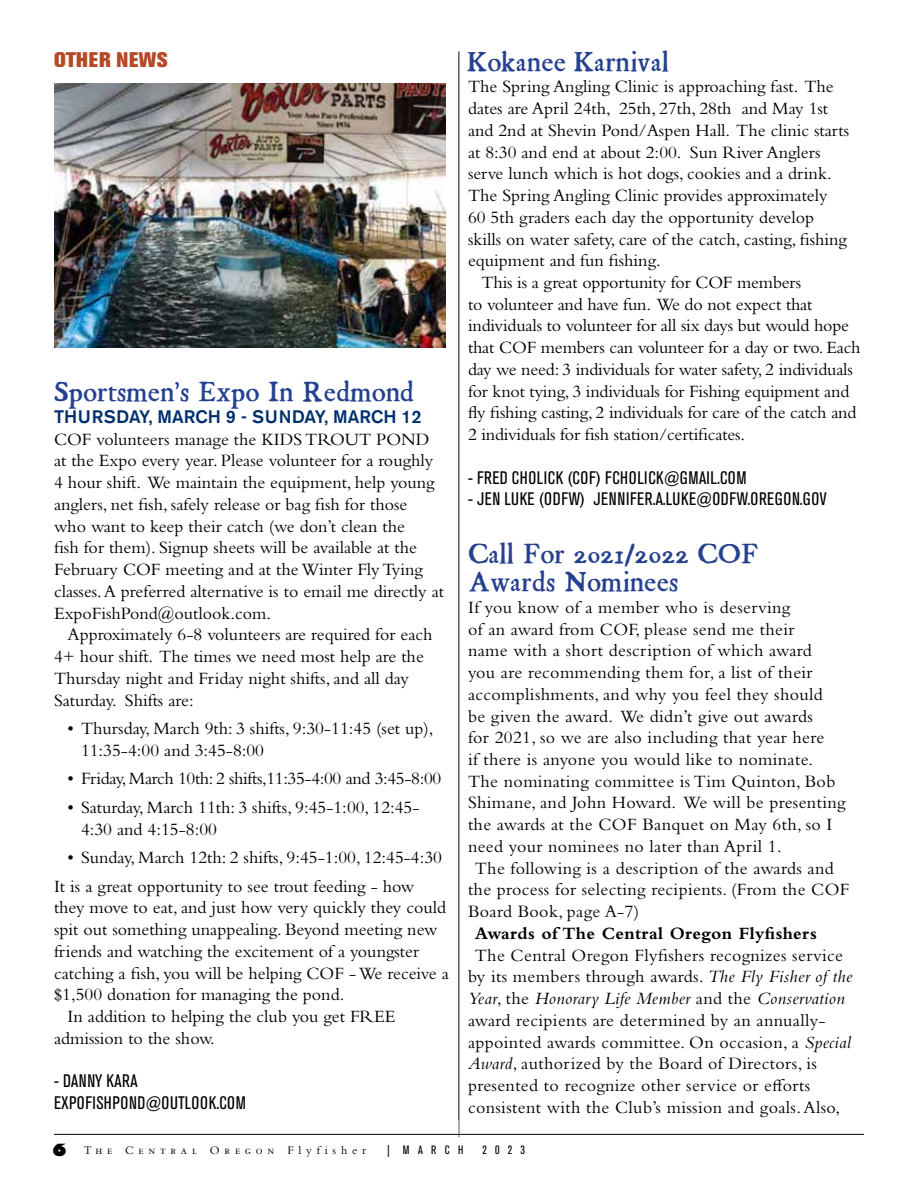
<style>
.page{position:relative;width:918px;height:1188px;background:#fff}
.page>*{position:absolute;margin:0;border:0;box-sizing:border-box;transform-origin:0 0}
.t1{font:27px/28.5px "Kis Miklos";color:#25408f}
.t2{font:800 21px "Akzidenz Grotesk BE";letter-spacing:.02em;color:#b64926}
.t3{font:18px/21.8px "Bembo Std";color:#000}
.t4{font:18px/21.8px "Bembo Std";letter-spacing:.02em;color:#000}
.t5{font:18px "Bembo Std";letter-spacing:-.02em;color:#000}
.t6{font:condensed 18px/21.8px "Akzidenz Grotesk BE";letter-spacing:.02em;color:#000}
.t7{font:condensed 18px "Akzidenz Grotesk BE";letter-spacing:.04em;color:#000}
.t8{font:18px "Bembo Std";letter-spacing:.04em;color:#000}
.t9{font:700 18px "Bembo Std";letter-spacing:.02em;color:#000}
.t10{font:18px "Bembo Std";letter-spacing:.035em;color:#000}
.t11{font:500 18px "Akzidenz Grotesk BE";color:#002f6e}
.t12{font:12px "Bembo Std";letter-spacing:.4em;color:#000}
.t13{font:condensed 12px "Akzidenz Grotesk BE";letter-spacing:.7em;color:#000}
.s1{font-style:italic}
.s2{font-family:"Gill Sans Std";font-weight:800;font-size:16.5px}
</style>
<div class="page">
<hr style="left:54px;top:1134px;width:810px;height:1px;background:#000">
<hr style="left:458px;top:52px;width:1px;height:1068px;background:#58595b">
<hr style="left:459px;top:51px;width:1px;height:1086px;background:#58595b">
<img style="left:54px;top:83px;width:392px;height:264px">
<p class="t2" style="left:54px;top:47px;width:115px">OTHER NEWS</p>
<h1 class="t1" style="left:54px;top:378px;width:362px">Sportsmen’s Expo In Redmond</h1>
<p class="t11" style="left:54px;top:406px;width:369px">THURSDAY, MARCH 9 - SUNDAY, MARCH 12</p>
<p class="t3" style="left:54px;top:428px;width:392px">COF volunteers manage the KIDS TROUT POND at the Expo every year. Please volunteer for a roughly 4 hour shift. We maintain the equipment, help young anglers, net fish, safely release or bag fish for those who want to keep their catch (we don’t clean the<br>fish for them). Signup sheets will be available at the February COF meeting and at the Winter Fly Tying classes. A preferred alternative is to email me directly at ExpoFishPond@outlook.com.</p>
<p class="t3" style="left:54px;top:624px;width:380px;text-indent:14px">Approximately 6-8 volunteers are required for each 4+ hour shift. The times we need most help are the Thursday night and Friday night shifts, and all day Saturday. Shifts are:</p>
<p class="t3" style="left:81px;top:717px;width:354px;text-indent:-14px">• Thursday, March 9th: 3 shifts, 9:30-11:45 (set up),<br>11:35-4:00 and 3:45-8:00</p>
<p class="t5" style="left:68px;top:768px;width:375px">• Friday, March 10th: 2 shifts,11:35-4:00 and 3:45-8:00</p>
<p class="t3" style="left:81px;top:796px;width:340px;text-indent:-14px">• Saturday, March 11th: 3 shifts, 9:45-1:00, 12:45-<br>4:30 and 4:15-8:00</p>
<p class="t3" style="left:54px;top:843px;width:390px;line-height:28.5px;text-indent:14px">• Sunday, March 12th: 2 shifts, 9:45-1:00, 12:45-4:30<br>It is a great opportunity to see trout feeding - how</p>
<p class="t3" style="left:54px;top:897px;width:394px">they move to eat, and just how very quickly they could</p>
<p class="t8" style="left:54px;top:919px;width:385px">spit out something unappealing. Beyond meeting new</p>
<p class="t3" style="left:54px;top:940px;width:367px">friends and watching the excitement of a youngster</p>
<p class="t3" style="left:54px;top:962px;width:396px">catching a fish, you will be helping COF - We receive a</p>
<p class="t3" style="left:54px;top:984px;width:292px">$1,500 donation for managing the pond.</p>
<p class="t3" style="left:68px;top:1005px;width:329px">In addition to helping the club you get FREE</p>
<p class="t3" style="left:54px;top:1027px;width:162px">admission to the show.</p>
<p class="t6" style="left:54px;top:1071px;width:194px">- DANNY KARA<br>EXPOFISHPOND@OUTLOOK.COM</p>
<h1 class="t1" style="left:468px;top:47px;width:203px">Kokanee Karnival</h1>
<p class="t3" style="left:468px;top:75px;width:367px">The Spring Angling Clinic is approaching fast. The</p>
<p class="t3" style="left:468px;top:97px;width:362px">dates are April 24th, 25th, 27th, 28th and May 1st</p>
<p class="t3" style="left:468px;top:119px;width:383px">and 2nd at Shevin Pond/Aspen Hall. The clinic starts</p>
<p class="t3" style="left:468px;top:141px;width:354px">at 8:30 and end at about 2:00. Sun River Anglers</p>
<p class="t3" style="left:468px;top:162px;width:365px">serve lunch which is hot dogs, cookies and a drink.</p>
<p class="t3" style="left:468px;top:184px;width:361px">The Spring Angling Clinic provides approximately</p>
<p class="t3" style="left:468px;top:206px;width:346px">60 5th graders each day the opportunity develop</p>
<p class="t3" style="left:468px;top:228px;width:381px">skills on water safety, care of the catch, casting, fishing</p>
<p class="t3" style="left:468px;top:249px;width:194px">equipment and fun fishing.</p>
<p class="t3" style="left:482px;top:271px;width:321px">This is a great opportunity for COF members</p>
<p class="t3" style="left:468px;top:293px;width:346px">to volunteer and have fun. We do not expect that</p>
<p class="t3" style="left:468px;top:315px;width:383px">individuals to volunteer for all six days but would hope</p>
<p class="t3" style="left:468px;top:336px;width:394px">that COF members can volunteer for a day or two. Each</p>
<p class="t5" style="left:468px;top:359px;width:386px">day we need: 3 individuals for water safety, 2 individuals</p>
<p class="t3" style="left:468px;top:380px;width:383px">for knot tying, 3 individuals for Fishing equipment and</p>
<p class="t3" style="left:468px;top:402px;width:390px">fly fishing casting, 2 individuals for care of the catch and</p>
<p class="t3" style="left:468px;top:423px;width:279px">2 individuals for fish station/certificates.</p>
<p class="t6" style="left:468px;top:467px;width:280px">- FRED CHOLICK (COF) FCHOLICK@GMAIL.COM</p>
<p class="t7" style="left:468px;top:489px;width:360px">- JEN LUKE (ODFW) JENNIFER.A.LUKE@ODFW.OREGON.GOV</p>
<h1 class="t1" style="left:468px;top:539px;width:292px">Call For 2021/2022 COF<br>Awards Nominees</h1>
<p class="t10" style="left:468px;top:597px;width:324px">If you know of a member who is deserving</p>
<p class="t4" style="left:468px;top:618px;width:328px">of an award from COF, please send me their</p>
<p class="t4" style="left:468px;top:639px;width:345px">name with a short description of which award</p>
<p class="t4" style="left:468px;top:661px;width:346px">you are recommending them for, a list of their</p>
<p class="t3" style="left:468px;top:683px;width:356px">accomplishments, and why you feel they should</p>
<p class="t3" style="left:468px;top:705px;width:346px">be given the award. We didn’t give out awards</p>
<p class="t4" style="left:468px;top:726px;width:358px">for 2021, so we are also including that year here</p>
<p class="t3" style="left:468px;top:748px;width:347px">if there is anyone you would like to nominate.</p>
<p class="t4" style="left:468px;top:770px;width:368px">The nominating committee is Tim Quinton, Bob</p>
<p class="t4" style="left:468px;top:792px;width:379px">Shimane, and John Howard. We will be presenting</p>
<p class="t3" style="left:468px;top:813px;width:366px">the awards at the COF Banquet on May 6th, so I</p>
<p class="t3" style="left:468px;top:835px;width:315px">need your nominees no later than April 1.</p>
<p class="t4" style="left:475px;top:857px;width:361px">The following is a description of the awards and</p>
<p class="t4" style="left:468px;top:879px;width:383px">the process for selecting recipients. (From the COF</p>
<p class="t3" style="left:468px;top:900px;width:173px">Board Book, page A-7)</p>
<p class="t9" style="left:475px;top:923px;width:344px">Awards of The Central Oregon Flyfishers</p>
<p class="t4" style="left:468px;top:944px;width:386px;text-indent:7px">The Central Oregon Flyfishers recognizes service by its members through awards. <span class="s1">The Fly Fisher of the Year</span>, the <span class="s1">Honorary Life Member</span> and the <span class="s1">Conservation </span>award recipients are determined by an annually&shy;appointed awards committee. On occasion, a <span class="s1">Special Award</span>, authorized by the Board of Directors, is presented to recognize other service or efforts consistent with the Club’s mission and goals. Also,</p>
<p class="t12" style="left:52px;top:1144px;width:315px"><span class="s2">6</span> The Central Oregon Flyfisher</p>
<p class="t13" style="left:387px;top:1143px;width:78px">| MARCH</p>
<p class="t13" style="left:483px;top:1143px;width:44px">2023</p>
</div>
